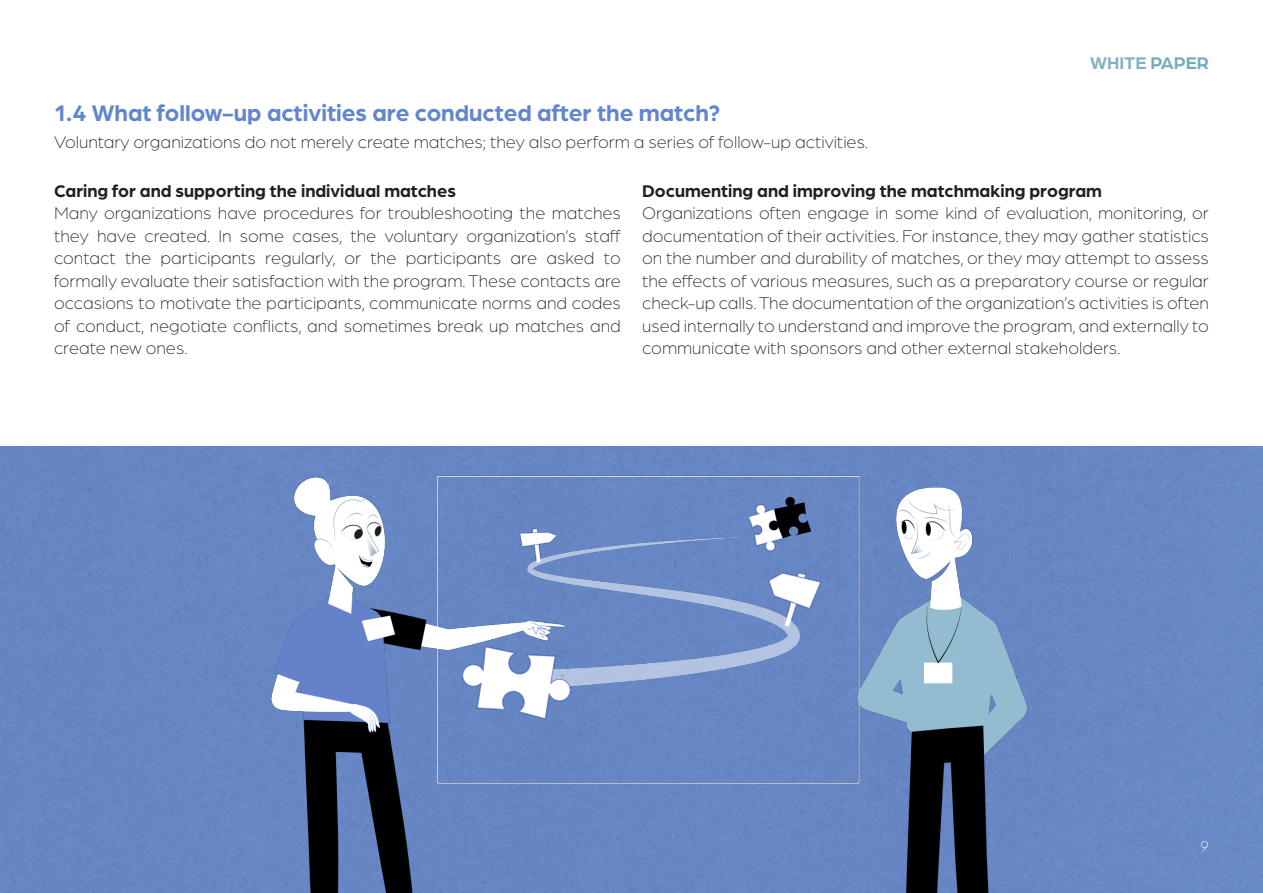
<style>
.page{position:relative;width:1263px;height:893px;background:#fff}
.page>*{position:absolute;margin:0;border:0;box-sizing:border-box;transform-origin:0 0}
.SubHeads{font:700 24px "Arboria";color:#6185cf}
.t1{font:300 18px/22.5px "Arboria";color:#231f20;text-align:justify}
.Small_header{font:700 18px "Arboria";color:#231f20}
.t2{font:700 18px "Arboria";color:#7eb1c1}
.t3{font:300 15px "Arboria";color:#fff}
.s1{color:#72adbb}
</style>
<div class="page">
<div style="left:0;top:446px;width:1263px;height:447px;background:#6787c4"></div>
<img style="left:200px;top:446px;width:885px;height:447px">
<p class="t2" style="left:1090px;top:50px;width:120px">WHITE <span class="s1">PAPER</span></p>
<p class="SubHeads" style="left:54px;top:97px;width:668px">1.4 What follow-up activities are conducted after the match?</p>
<p class="t1" style="left:54px;top:130px;width:816px">Voluntary organizations do not merely create matches; they also perform a series of follow-up activities.</p>
<p class="Small_header" style="left:54px;top:178px;width:403px">Caring for and supporting the individual matches</p>
<p class="t1" style="left:54px;top:201px;width:568px">Many organizations have procedures for troubleshooting the matches they have created. In some cases, the voluntary organization’s staff contact the participants regularly, or the participants are asked to formally evaluate their satisfaction with the program. These contacts are occasions to motivate the participants, communicate norms and codes of conduct, negotiate conflicts, and sometimes break up matches and create new ones.</p>
<p class="Small_header" style="left:642px;top:178px;width:461px">Documenting and improving the matchmaking program</p>
<p class="t1" style="left:642px;top:201px;width:568px">Organizations often engage in some kind of evaluation, monitoring, or documentation of their activities. For instance, they may gather statistics on the number and durability of matches, or they may attempt to assess the effects of various measures, such as a preparatory course or regular check-up calls. The documentation of the organization’s activities is often used internally to understand and improve the program, and externally to communicate with sponsors and other external stakeholders.</p>
<p class="t3" style="left:1200px;top:837px;width:10px">9</p>
</div>
